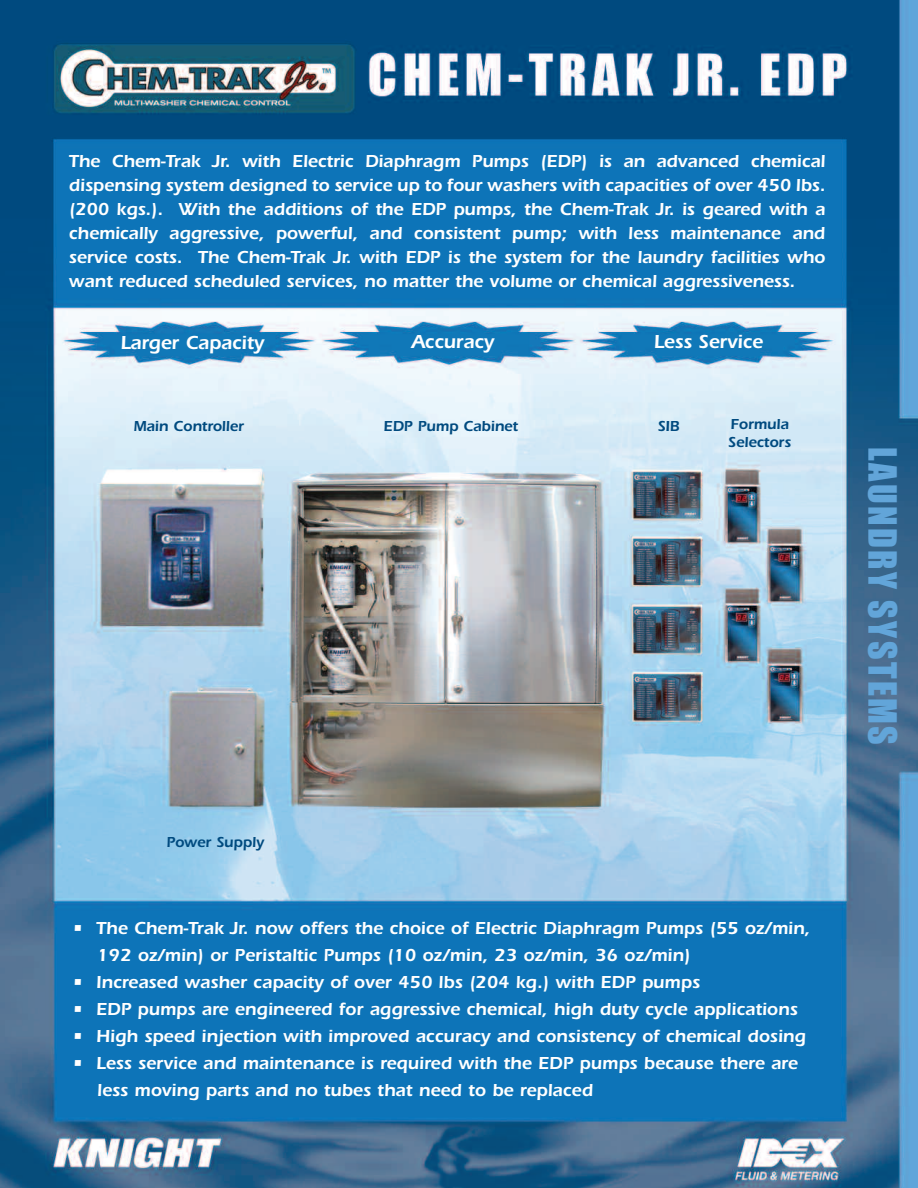
<style>
.page{position:relative;width:918px;height:1188px;background:#fff}
.page>*{position:absolute;margin:0;border:0;box-sizing:border-box;transform-origin:0 0}
.t1{font:36px "Impact";letter-spacing:.065em;color:#62a5d9}
.t2{font:600 19.5px "Itc Eras";letter-spacing:-.005em;color:#fff}
.t3{font:600 18px/24px "Itc Eras";color:#fff}
.t4{font:600 15px/18px "Itc Eras";letter-spacing:-.005em;color:#004a7f}
</style>
<div class="page">
<img style="left:0;top:0;width:918px;height:1188px">
<p class="t3" style="left:69px;top:151px;width:758px;text-align:justify">The Chem-Trak Jr. with Electric Diaphragm Pumps (EDP) is an advanced chemical dispensing system designed to service up to four washers with capacities of over 450 lbs. (200 kgs.). With the additions of the EDP pumps, the Chem-Trak Jr. is geared with a chemically aggressive, powerful, and consistent pump; with less maintenance and service costs. The Chem-Trak Jr. with EDP is the system for the laundry facilities who want reduced scheduled services, no matter the volume or chemical aggressiveness.</p>
<p class="t2" style="left:120px;top:336px;width:146px">Larger Capacity</p>
<p class="t2" style="left:412px;top:335px;width:84px">Accuracy</p>
<p class="t2" style="left:654px;top:335px;width:111px">Less Service</p>
<p class="t4" style="left:133px;top:419px;width:112px">Main Controller</p>
<p class="t4" style="left:384px;top:419px;width:136px">EDP Pump Cabinet</p>
<p class="t4" style="left:658px;top:418px;width:23px">SIB</p>
<p class="t4" style="left:728px;top:417px;width:64px">Formula<br>Selectors</p>
<p class="t4" style="left:166px;top:834px;width:99px">Power Supply</p>
<p class="t3" style="left:97px;top:917px;width:715px;line-height:27px;text-indent:-25px">• The Chem-Trak Jr. now offers the choice of Electric Diaphragm Pumps (55 oz/min,<br>192 oz/min) or Peristaltic Pumps (10 oz/min, 23 oz/min, 36 oz/min)</p>
<p class="t3" style="left:72px;top:972px;width:629px">• Increased washer capacity of over 450 lbs (204 kg.) with EDP pumps</p>
<p class="t3" style="left:72px;top:999px;width:727px">• EDP pumps are engineered for aggressive chemical, high duty cycle applications</p>
<p class="t3" style="left:72px;top:1026px;width:735px">• High speed injection with improved accuracy and consistency of chemical dosing</p>
<p class="t3" style="left:97px;top:1052px;width:702px;line-height:27px;text-indent:-25px">• Less service and maintenance is required with the EDP pumps because there are less moving parts and no tubes that need to be replaced</p>
<h1 class="t1" style="left:902px;top:447px;width:300px;rotate:90deg">LAUNDRY SYSTEMS</h1>
</div>
